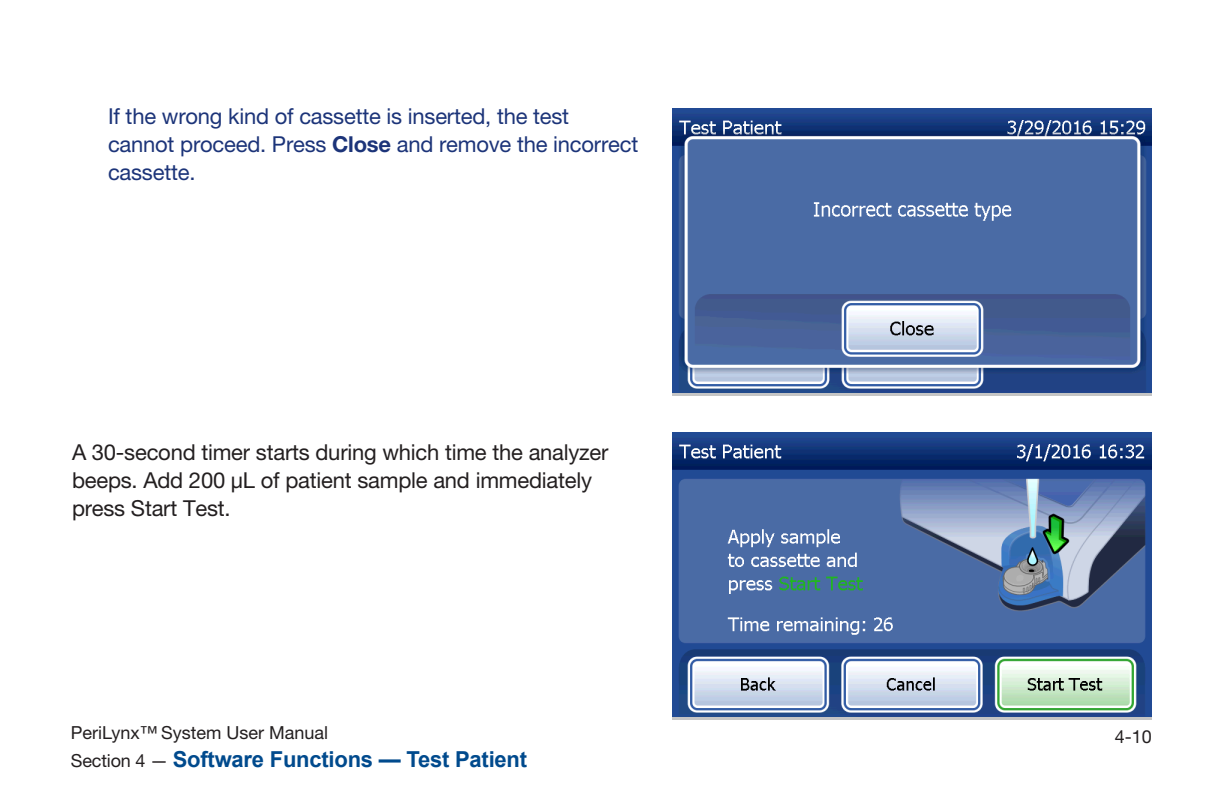
<style>
.page{position:relative;width:1224px;height:792px;background:#fff}
.page>*{position:absolute;margin:0;border:0;box-sizing:border-box;transform-origin:0 0}
.Text_-_normal_operat{font:22px/28px "Helvetica Neue LT Pro";letter-spacing:-.01em;color:#231f20}
.Text_-_error_or_canc{font:22px/28px "Helvetica Neue LT Pro";letter-spacing:-.01em;color:#1c3479}
.t1{font:700 22px "Arial";letter-spacing:-.01em;color:#004a8d}
.t2{font:18px "Helvetica Neue LT Std";color:#231f20}
.s1{font-weight:700}
.s2{font-family:"Helvetica Neue LT Std";font-weight:400;font-size:18px;color:#231f20}
</style>
<div class="page">
<img style="left:673px;top:108px;width:479px;height:288px">
<img style="left:672px;top:432px;width:480px;height:288px">
<p class="Text_-_error_or_canc" style="left:108px;top:102px;width:532px">If the wrong kind of cassette is inserted, the test cannot proceed. Press <span class="s1">Close</span> and remove the incorrect cassette.</p>
<p class="Text_-_normal_operat" style="left:72px;top:438px;width:538px">A 30-second timer starts during which time the analyzer beeps. Add 200 µL of patient sample and immediately press Start Test.</p>
<p class="t2" style="left:71px;top:722px;width:259px">PeriLynx™ System User Manual</p>
<p class="t2" style="left:1115px;top:726px;width:39px">4-10</p>
<p class="t1" style="left:71px;top:744px;width:458px"><span class="s2">Section 4 —</span> Software Functions — Test Patient</p>
</div>
